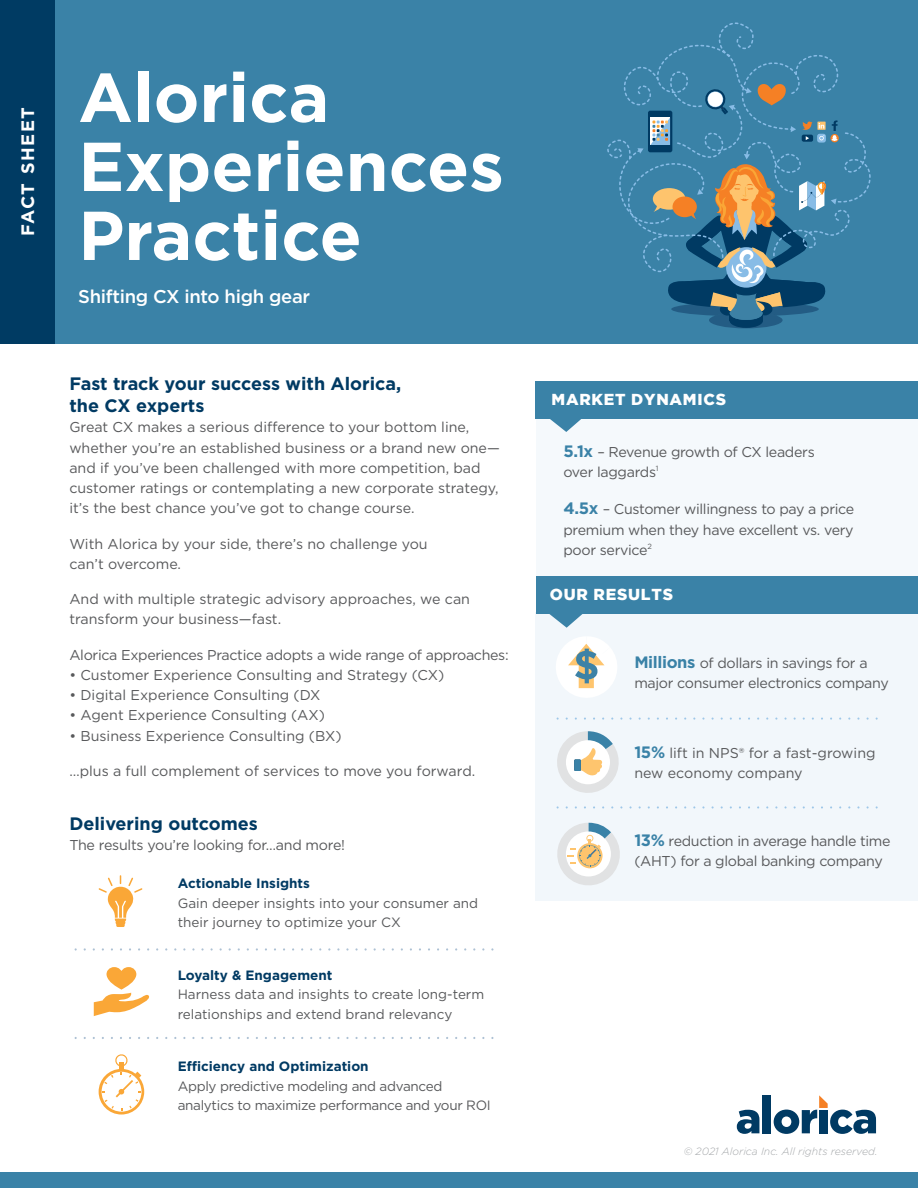
<style>
.page{position:relative;width:918px;height:1188px;background:#fff}
.page>*{position:absolute;margin:0;border:0;box-sizing:border-box;transform-origin:0 0}
.t1{font:700 69px/69px "Gotham";color:#fff}
.t2{font:500 18.45px "Gotham";letter-spacing:-.02em;color:#fff}
.t3{font:700 18px/22.5px "Gotham";color:#003a63}
.t4{font:700 18px "Gotham";letter-spacing:.09em;color:#fff}
.t5{font:900 15.9px "Gotham";letter-spacing:.05em;color:#fff}
.t6{font:14.25px/20.2px "Gotham";color:#58595b}
.t7{font:14.25px/20.2px "Gotham";letter-spacing:-.025em;color:#58595b}
.t8{font:14.25px/20.2px "Gotham";letter-spacing:-.02em;color:#58595b}
.t9{font:13.5px/19.5px "Gotham";color:#58595b}
.t10{font:13.5px/19.5px "Gotham";letter-spacing:-.025em;color:#58595b}
.t11{font:700 13.5px "Gotham";color:#003a63}
.t12{font:italic 300 10.5px "Gotham";color:#a5a8aa}
.s1{font-weight:700;font-size:16.5px;color:#3a82a7}
</style>
<div class="page">
<div style="left:0;top:0;width:918px;height:343px;background:#3a82a7"></div>
<div style="left:0;top:0;width:54px;height:343px;background:#003b63"></div>
<svg style="left:737px;top:1110px;width:22px;height:24px"></svg>
<div style="left:763px;top:1095px;width:8px;height:38px;background:#003a63"></div>
<svg style="left:774px;top:1095px;width:102px;height:39px"></svg>
<div style="left:0;top:1173px;width:918px;height:15px;background:#3a82a7"></div>
<div style="left:536px;top:413px;width:382px;height:196px;background:#f5f9fc"></div>
<div style="left:535px;top:613px;width:383px;height:288px;background:#f2f7fb"></div>
<svg style="left:567px;top:717px;width:311px;height:3px"></svg>
<svg style="left:567px;top:806px;width:311px;height:3px"></svg>
<div style="left:536px;top:381px;width:382px;height:37px;background:#3a82a7"></div>
<div style="left:537px;top:576px;width:381px;height:38px;background:#3a82a7"></div>
<svg style="left:542px;top:418px;width:47px;height:14px"></svg>
<svg style="left:549px;top:614px;width:34px;height:14px"></svg>
<svg style="left:76px;top:948px;width:407px;height:3px"></svg>
<svg style="left:76px;top:1037px;width:407px;height:2px"></svg>
<svg style="left:99px;top:1054px;width:45px;height:61px"></svg>
<svg style="left:607px;top:23px;width:264px;height:305px"></svg>
<svg style="left:94px;top:967px;width:56px;height:49px"></svg>
<svg style="left:99px;top:875px;width:43px;height:52px"></svg>
<svg style="left:556px;top:637px;width:61px;height:61px"></svg>
<svg style="left:557px;top:731px;width:62px;height:62px"></svg>
<svg style="left:557px;top:823px;width:63px;height:62px"></svg>
<p class="t4" style="left:16px;top:236px;width:131px;rotate:-90deg">FACT SHEET</p>
<h1 class="t1" style="left:78px;top:63px;width:427px">Alorica<br>Experiences<br>Practice</h1>
<p class="t2" style="left:78px;top:285px;width:233px">Shifting CX into high gear</p>
<p class="t3" style="left:69px;top:372px;width:333px">Fast track your success with Alorica, the CX experts</p>
<p class="t6" style="left:69px;top:417px;width:432px">Great CX makes a serious difference to your bottom line, whether you’re an established business or a brand new one— and if you’ve been challenged with more competition, bad customer ratings or contemplating a new corporate strategy, it’s the best chance you’ve got to change course.</p>
<p class="t6" style="left:69px;top:533px;width:360px">With Alorica by your side, there’s no challenge you can’t overcome.</p>
<p class="t6" style="left:69px;top:589px;width:402px">And with multiple strategic advisory approaches, we can transform your business—fast.</p>
<p class="t7" style="left:69px;top:644px;width:441px">Alorica Experiences Practice adopts a wide range of approaches:</p>
<p class="t6" style="left:69px;top:665px;width:377px">• Customer Experience Consulting and Strategy (CX)</p>
<p class="t6" style="left:69px;top:685px;width:253px">• Digital Experience Consulting (DX</p>
<p class="t6" style="left:69px;top:705px;width:257px">• Agent Experience Consulting (AX)</p>
<p class="t6" style="left:69px;top:725px;width:274px">• Business Experience Consulting (BX)</p>
<p class="t6" style="left:69px;top:761px;width:407px">…plus a full complement of services to move you forward.</p>
<p class="t3" style="left:69px;top:812px;width:190px">Delivering outcomes</p>
<p class="t8" style="left:69px;top:835px;width:277px">The results you’re looking for…and more!</p>
<p class="t11" style="left:178px;top:875px;width:134px">Actionable Insights</p>
<p class="t9" style="left:178px;top:893px;width:302px">Gain deeper insights into your consumer and their journey to optimize your CX</p>
<p class="t11" style="left:178px;top:966px;width:156px">Loyalty &amp; Engagement</p>
<p class="t9" style="left:178px;top:984px;width:308px">Harness data and insights to create long-term relationships and extend brand relevancy</p>
<p class="t11" style="left:178px;top:1057px;width:193px">Efficiency and Optimization</p>
<p class="t10" style="left:178px;top:1076px;width:315px">Apply predictive modeling and advanced analytics to maximize performance and your ROI</p>
<p class="t5" style="left:552px;top:390px;width:176px">MARKET DYNAMICS</p>
<p class="t8" style="left:563px;top:442px;width:253px"><span class="s1">5.1x</span> – Revenue growth of CX leaders over laggards<sup>1</sup></p>
<p class="t6" style="left:563px;top:499px;width:292px;text-align:justify"><span class="s1">4.5x</span> – Customer willingness to pay a price premium when they have excellent vs. very poor service<sup>2</sup></p>
<p class="t5" style="left:550px;top:585px;width:125px">OUR RESULTS</p>
<p class="t7" style="left:634px;top:653px;width:256px"><span class="s1">Millions</span> of dollars in savings for a major consumer electronics company</p>
<p class="t6" style="left:634px;top:743px;width:243px"><span class="s1">15%</span> lift in NPS® for a fast-growing new economy company</p>
<p class="t7" style="left:634px;top:831px;width:258px"><span class="s1">13%</span> reduction in average handle time (AHT) for a global banking company</p>
<p class="t12" style="left:684px;top:1144px;width:195px">© 2021 Alorica Inc. All rights reserved.</p>
</div>
